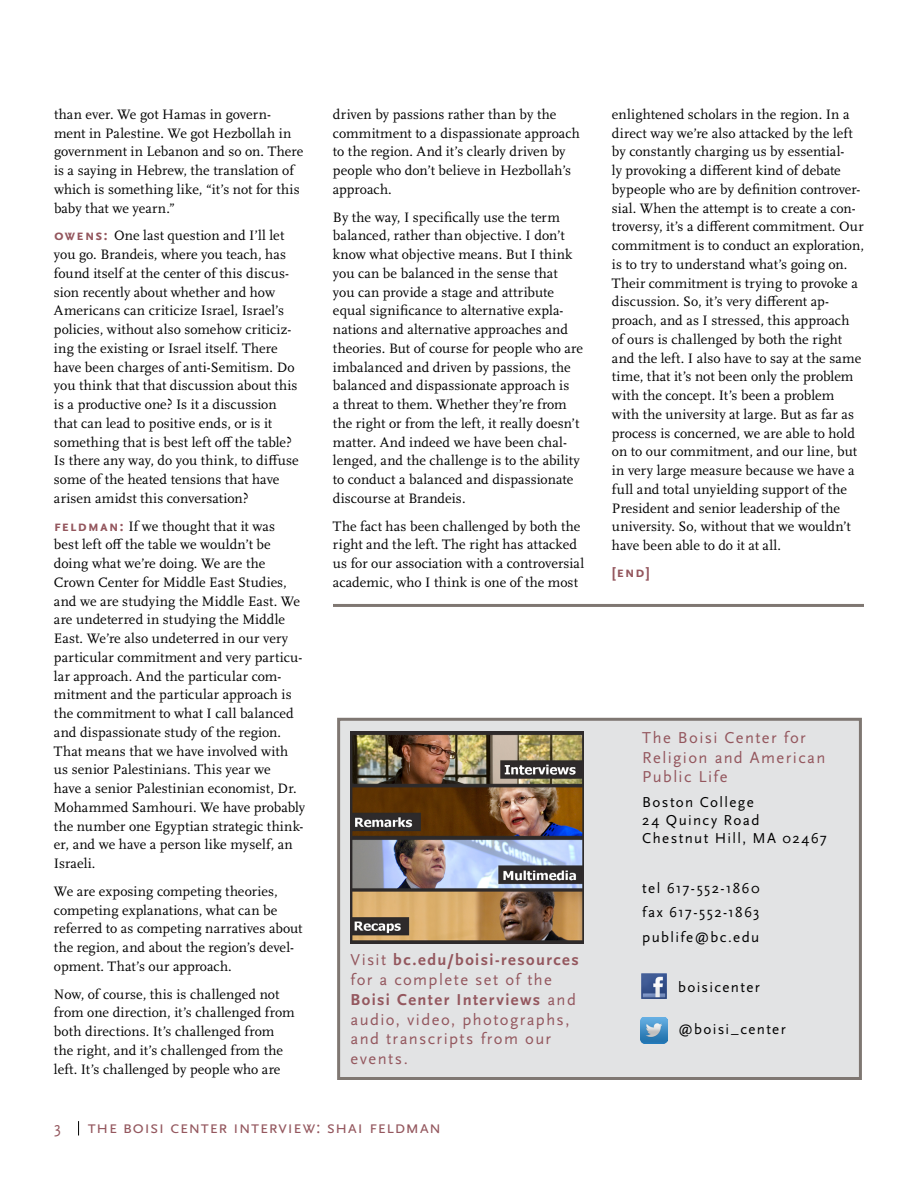
<style>
.page{position:relative;width:918px;height:1188px;background:#fff}
.page>*{position:absolute;margin:0;border:0;box-sizing:border-box;transform-origin:0 0}
.t1{font:18px "Scala Sans OT";letter-spacing:.015em;color:#94575e}
.t2{font:16.5px/19.8px "Scala Sans OT";letter-spacing:.09em;color:#94575e}
.t3{font:15px/18px "Scala Sans OT";letter-spacing:.09em;color:#000}
.t4{font:700 15px "Scala Sans OT";color:#94575e}
.t5{font:14.25px/18.8px "Scala OT";letter-spacing:.005em;color:#000}
.s1{font-family:"Scala Sans OT";font-weight:700;font-size:15px;color:#94575e}
.s2{font-weight:700}
</style>
<div class="page">
<svg style="left:78px;top:1121px;width:1px;height:15px"></svg>
<hr style="left:333px;top:604px;width:531px;height:3px;background:#7f7772">
<div style="left:337px;top:718px;width:525px;height:362px;background:#e2e3e4;border:3px solid #7f7772"></div>
<img style="left:641px;top:973px;width:26px;height:26px">
<img style="left:641px;top:1017px;width:27px;height:27px">
<img style="left:351px;top:731px;width:233px;height:212px">
<p class="t5" style="left:54px;top:105px;width:251px">than ever. We got Hamas in govern&shy;ment in Palestine. We got Hezbollah in government in Lebanon and so on. There is a saying in Hebrew, the translation of which is something like, “it’s not for this baby that we yearn.”</p>
<p class="t5" style="left:54px;top:227px;width:246px"><span class="s1">owens:</span> One last question and I’ll let you go. Brandeis, where you teach, has found itself at the center of this discus&shy;sion recently about whether and how Americans can criticize Israel, Israel’s policies, without also somehow criticiz&shy;ing the existing or Israel itself. There have been charges of anti-Semitism. Do you think that that discussion about this is a productive one? Is it a discussion that can lead to positive ends, or is it something that is best left off the table?<br>Is there any way, do you think, to diffuse some of the heated tensions that have arisen amidst this conversation?</p>
<p class="t5" style="left:54px;top:517px;width:253px"><span class="s1">feldman:</span> If we thought that it was<br>best left off the table we wouldn’t be doing what we’re doing. We are the Crown Center for Middle East Studies, and we are studying the Middle East. We are undeterred in studying the Middle East. We’re also undeterred in our very particular commitment and very particu&shy;lar approach. And the particular com&shy;mitment and the particular approach is the commitment to what I call balanced and dispassionate study of the region.<br>That means that we have involved with us senior Palestinians. This year we<br>have a senior Palestinian economist, Dr.<br>Mohammed Samhouri. We have probably the number one Egyptian strategic think&shy;er, and we have a person like myself, an Israeli.</p>
<p class="t5" style="left:54px;top:882px;width:250px">We are exposing competing theories, competing explanations, what can be referred to as competing narratives about the region, and about the region’s devel&shy;opment. That’s our approach.</p>
<p class="t5" style="left:54px;top:985px;width:242px">Now, of course, this is challenged not from one direction, it’s challenged from both directions. It’s challenged from the right, and it’s challenged from the left. It’s challenged by people who are</p>
<p class="t5" style="left:333px;top:105px;width:248px">driven by passions rather than by the commitment to a dispassionate approach to the region. And it’s clearly driven by people who don’t believe in Hezbollah’s approach.</p>
<p class="t5" style="left:333px;top:208px;width:252px">By the way, I specifically use the term balanced, rather than objective. I don’t know what objective means. But I think you can be balanced in the sense that<br>you can provide a stage and attribute equal significance to alternative expla&shy;nations and alternative approaches and theories. But of course for people who are imbalanced and driven by passions, the balanced and dispassionate approach is<br>a threat to them. Whether they’re from the right or from the left, it really doesn’t matter. And indeed we have been chal&shy;lenged, and the challenge is to the ability to conduct a balanced and dispassionate discourse at Brandeis.</p>
<p class="t5" style="left:333px;top:517px;width:253px">The fact has been challenged by both the right and the left. The right has attacked us for our association with a controversial academic, who I think is one of the most</p>
<p class="t2" style="left:351px;top:950px;width:230px">Visit <span class="s2">bc.edu/boisi-resources </span>for a complete set of the<br><span class="s2">Boisi Center Interviews</span> and audio, video, photographs, and transcripts from our events.</p>
<p class="t2" style="left:54px;top:1118px;width:9px">3</p>
<p class="t1" style="left:88px;top:1118px;width:355px">the boisi center interview: shai feldman</p>
<p class="t5" style="left:612px;top:105px;width:254px">enlightened scholars in the region. In a direct way we’re also attacked by the left by constantly charging us by essential-<br>ly provoking a different kind of debate bypeople who are by definition controver&shy;sial. When the attempt is to create a con&shy;troversy, it’s a different commitment. Our commitment is to conduct an exploration, is to try to understand what’s going on.<br>Their commitment is trying to provoke a discussion. So, it’s very different ap&shy;proach, and as I stressed, this approach of ours is challenged by both the right and the left. I also have to say at the same time, that it’s not been only the problem with the concept. It’s been a problem with the university at large. But as far as process is concerned, we are able to hold on to our commitment, and our line, but in very large measure because we have a full and total unyielding support of the President and senior leadership of the university. So, without that we wouldn’t have been able to do it at all.</p>
<p class="t4" style="left:612px;top:564px;width:39px">[end]</p>
<p class="t2" style="left:642px;top:728px;width:185px">The Boisi Center for<br>Religion and American<br>Public Life</p>
<p class="t3" style="left:642px;top:794px;width:186px">Boston College<br>24 Quincy Road<br>Chestnut Hill, MA 02467</p>
<p class="t3" style="left:642px;top:876px;width:119px;line-height:24.8px;text-align:justify">tel 617-552-1860 fax 617-552-1863 publife@bc.edu</p>
<p class="t3" style="left:678px;top:978px;width:83px">boisicenter</p>
<p class="t3" style="left:678px;top:1021px;width:109px">@boisi_center</p>
</div>
